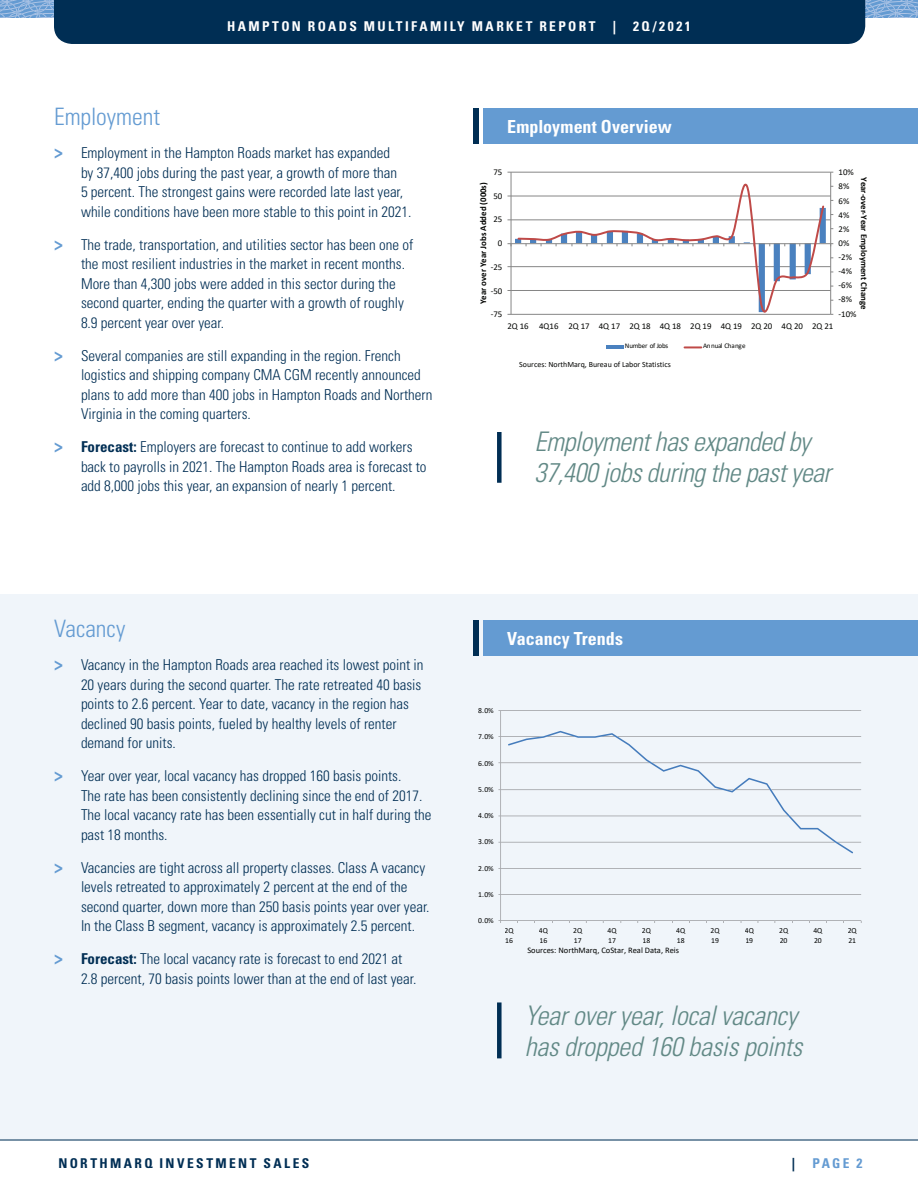
<style>
.page{position:relative;width:918px;height:1188px;background:#fff}
.page>*{position:absolute;margin:0;border:0;box-sizing:border-box;transform-origin:0 0}
.t1{font:italic 300 condensed 27px/31.5px "Univers LT Std";letter-spacing:-.02em;color:#628986}
.t2{font:300 condensed 24px "Univers LT Std";letter-spacing:-.005em;color:#649bd2}
.t3{font:700 condensed 18px "Univers LT Std";color:#fff}
.t4{font:300 condensed 15px/19.5px "Univers LT Std";color:#002e54}
.t5{font:700 condensed 13.5px "Univers LT Std";letter-spacing:.175em;color:#fff}
.t6{font:700 condensed 13.5px "Univers LT Std";letter-spacing:.18em;color:#002e54}
.t7{font:700 condensed 13.5px "Univers LT Std";color:#649bd2}
.t8{font:8.85px "Calibri";letter-spacing:-.005em;color:#040503}
.t9{font:700 8.85px "Calibri";color:#040503}
.t10{font:8.4px "Calibri";color:#030403}
.t11{font:7.95px "Calibri";color:#040503}
.t12{font:7.65px/9.3px "Calibri";letter-spacing:-.005em;color:#030403}
.t13{font:7.05px "Calibri";letter-spacing:-.025em;color:#040503}
.s1{font-weight:700;font-size:18px;color:#649bd2}
.s2{font-weight:700}
</style>
<div class="page">
<div style="left:0;top:594px;width:918px;height:546px;background:#f0f5fa"></div>
<svg style="left:0;top:0;width:918px;height:44px;background:#184366"></svg>
<hr style="left:0;top:1140px;width:918px;height:1px;background:#002e54">
<div style="left:497px;top:1002px;width:5px;height:56px;background:#002e54"></div>
<div style="left:497px;top:432px;width:5px;height:51px;background:#002e54"></div>
<div style="left:483px;top:108px;width:435px;height:36px;background:#649bd2"></div>
<div style="left:483px;top:620px;width:435px;height:36px;background:#649bd2"></div>
<div style="left:473px;top:108px;width:6px;height:36px;background:#002e54"></div>
<div style="left:473px;top:620px;width:6px;height:36px;background:#002e54"></div>
<svg style="left:508px;top:172px;width:325px;height:143px"></svg>
<hr style="left:606px;top:346px;width:18px;height:3px;background:#4a81bf">
<svg style="left:685px;top:346px;width:16px;height:2px"></svg>
<svg style="left:498px;top:710px;width:363px;height:213px"></svg>
<p class="t5" style="left:227px;top:18px;width:370px">HAMPTON ROADS MULTIFAMILY MARKET REPORT</p>
<p class="t5" style="left:613px;top:18px;width:5px">|</p>
<p class="t5" style="left:633px;top:18px;width:59px">2Q/2021</p>
<h2 class="t2" style="left:54px;top:103px;width:108px">Employment</h2>
<p class="t4" style="left:81px;top:143px;width:332px;text-indent:-27px"><span class="s1">&gt;</span> Employment in the Hampton Roads market has expanded<br>by 37,400 jobs during the past year, a growth of more than<br>5 percent. The strongest gains were recorded late last year, while conditions have been more stable to this point in 2021.</p>
<p class="t4" style="left:81px;top:235px;width:334px;text-indent:-27px"><span class="s1">&gt;</span> The trade, transportation, and utilities sector has been one of the most resilient industries in the market in recent months.<br>More than 4,300 jobs were added in this sector during the second quarter, ending the quarter with a growth of roughly 8.9 percent year over year.</p>
<p class="t4" style="left:81px;top:346px;width:353px;text-indent:-27px"><span class="s1">&gt;</span> Several companies are still expanding in the region. French logistics and shipping company CMA CGM recently announced plans to add more than 400 jobs in Hampton Roads and Northern Virginia in the coming quarters.</p>
<p class="t4" style="left:81px;top:437px;width:347px;text-indent:-27px"><span class="s1">&gt;</span> <span class="s2">Forecast:</span> Employers are forecast to continue to add workers back to payrolls in 2021. The Hampton Roads area is forecast to add 8,000 jobs this year, an expansion of nearly 1 percent.</p>
<p class="t3" style="left:507px;top:116px;width:166px">Employment Overview</p>
<p class="t8" style="left:493px;top:166px;width:10px">75</p>
<p class="t9" style="left:477px;top:304px;width:123px;rotate:-90deg">Year over Year Jobs Added (000s)</p>
<p class="t8" style="left:493px;top:190px;width:10px">50</p>
<p class="t8" style="left:493px;top:213px;width:10px">25</p>
<p class="t8" style="left:498px;top:237px;width:6px">0</p>
<p class="t8" style="left:491px;top:261px;width:13px">-25</p>
<p class="t8" style="left:491px;top:285px;width:13px">-50</p>
<p class="t8" style="left:491px;top:307px;width:13px">-75</p>
<p class="t8" style="left:839px;top:166px;width:17px">10%</p>
<p class="t9" style="left:870px;top:177px;width:134px;rotate:90deg">Year-over-Year Employment Change</p>
<p class="t8" style="left:839px;top:180px;width:12px">8%</p>
<p class="t8" style="left:839px;top:194px;width:12px">6%</p>
<p class="t8" style="left:839px;top:209px;width:12px">4%</p>
<p class="t8" style="left:839px;top:223px;width:12px">2%</p>
<p class="t8" style="left:839px;top:237px;width:12px">0%</p>
<p class="t8" style="left:839px;top:251px;width:15px">-2%</p>
<p class="t8" style="left:839px;top:265px;width:15px">-4%</p>
<p class="t8" style="left:839px;top:279px;width:15px">-6%</p>
<p class="t8" style="left:839px;top:293px;width:15px">-8%</p>
<p class="t8" style="left:839px;top:307px;width:19px">-10%</p>
<p class="t8" style="left:508px;top:320px;width:327px">2Q 16 4Q16 2Q 17 4Q 17 2Q 18 4Q 18 2Q 19 4Q 19 2Q 20 4Q 20 2Q 21</p>
<p class="t13" style="left:625px;top:341px;width:45px">Number of Jobs</p>
<p class="t13" style="left:703px;top:341px;width:44px">Annual Change</p>
<p class="t11" style="left:519px;top:359px;width:153px">Sources: NorthMarq, Bureau of Labor Statistics</p>
<h1 class="t1" style="left:535px;top:426px;width:298px">Employment has expanded by<br>37,400 jobs during the past year</h1>
<h2 class="t2" style="left:54px;top:614px;width:73px">Vacancy</h2>
<p class="t4" style="left:81px;top:655px;width:344px;text-indent:-27px"><span class="s1">&gt;</span> Vacancy in the Hampton Roads area reached its lowest point in 20 years during the second quarter. The rate retreated 40 basis points to 2.6 percent. Year to date, vacancy in the region has declined 90 basis points, fueled by healthy levels of renter demand for units.</p>
<p class="t4" style="left:81px;top:766px;width:352px;text-indent:-27px"><span class="s1">&gt;</span> Year over year, local vacancy has dropped 160 basis points.<br>The rate has been consistently declining since the end of 2017.<br>The local vacancy rate has been essentially cut in half during the past 18 months.</p>
<p class="t4" style="left:81px;top:858px;width:350px;text-indent:-27px"><span class="s1">&gt;</span> Vacancies are tight across all property classes. Class A vacancy levels retreated to approximately 2 percent at the end of the second quarter, down more than 250 basis points year over year.<br>In the Class B segment, vacancy is approximately 2.5 percent.</p>
<p class="t4" style="left:81px;top:949px;width:337px;text-indent:-27px"><span class="s1">&gt;</span> <span class="s2">Forecast:</span> The local vacancy rate is forecast to end 2021 at<br>2.8 percent, 70 basis points lower than at the end of last year.</p>
<p class="t3" style="left:507px;top:628px;width:117px">Vacancy Trends</p>
<p class="t12" style="left:478px;top:706px;width:17px">8.0%</p>
<p class="t12" style="left:478px;top:732px;width:17px">7.0%</p>
<p class="t12" style="left:478px;top:758px;width:17px">6.0%</p>
<p class="t12" style="left:478px;top:784px;width:17px">5.0%</p>
<p class="t12" style="left:478px;top:811px;width:17px">4.0%</p>
<p class="t12" style="left:478px;top:837px;width:17px">3.0%</p>
<p class="t12" style="left:478px;top:864px;width:17px">2.0%</p>
<p class="t12" style="left:478px;top:890px;width:17px">1.0%</p>
<p class="t12" style="left:478px;top:916px;width:17px">0.0%</p>
<p class="t12" style="left:505px;top:926px;width:11px">2Q<br>16</p>
<p class="t12" style="left:539px;top:926px;width:11px">4Q<br>16</p>
<p class="t12" style="left:573px;top:926px;width:11px">2Q<br>17</p>
<p class="t12" style="left:608px;top:926px;width:11px">4Q<br>17</p>
<p class="t12" style="left:642px;top:926px;width:11px">2Q<br>18</p>
<p class="t12" style="left:676px;top:926px;width:11px">4Q<br>18</p>
<p class="t12" style="left:711px;top:926px;width:11px">2Q<br>19</p>
<p class="t12" style="left:745px;top:926px;width:11px">4Q<br>19</p>
<p class="t12" style="left:779px;top:926px;width:11px">2Q<br>20</p>
<p class="t12" style="left:813px;top:926px;width:11px">4Q<br>20</p>
<p class="t12" style="left:848px;top:926px;width:11px">2Q<br>21</p>
<p class="t10" style="left:527px;top:945px;width:153px">Sources: NorthMarq, CoStar, Real Data, Reis</p>
<h1 class="t1" style="left:525px;top:1000px;width:279px">Year over year, local vacancy has dropped 160 basis points</h1>
<p class="t6" style="left:58px;top:1155px;width:252px">NORTHMARQ INVESTMENT SALES</p>
<p class="t6" style="left:792px;top:1155px;width:5px">|</p>
<p class="t7" style="left:812px;top:1155px;width:52px">PAGE 2</p>
</div>
